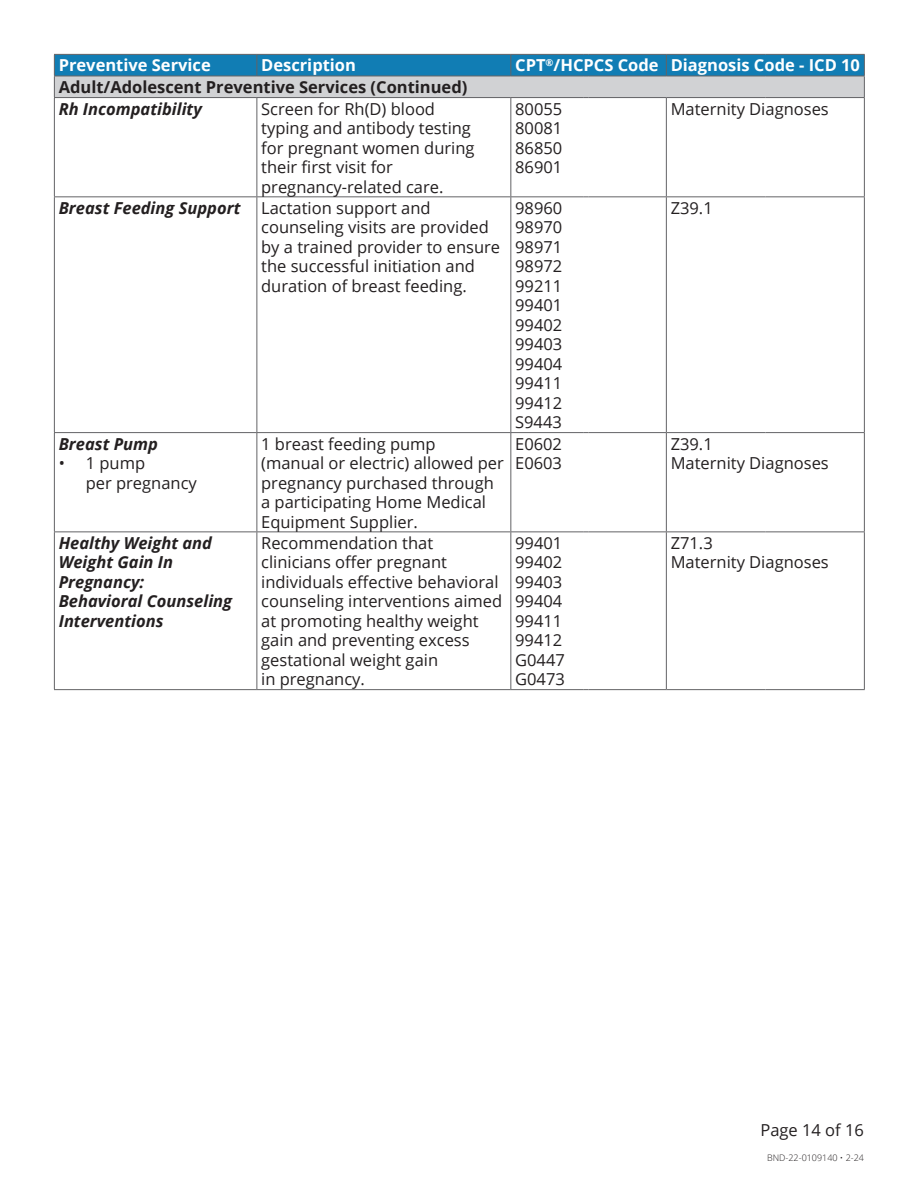
<style>
.page{position:relative;width:918px;height:1188px;background:#fff}
.page>*{position:absolute;margin:0;border:0;box-sizing:border-box;transform-origin:0 0}
.Body{font:16.5px/19.5px "Open Sans";color:#231f20}
.Preventive_Service_title{font:italic 700 16.5px/19.5px "Open Sans";color:#231f20}
.Table_Heading{font:700 16.5px "Open Sans";color:#fff}
.Table_Subhead{font:700 16.5px "Open Sans";color:#231f20}
.t1{font:300 9px "Open Sans";color:#231f20}
</style>
<div class="page">
<hr style="left:54px;top:689px;width:203px;height:1px;background:#636366">
<hr style="left:257px;top:689px;width:254px;height:1px;background:#636366">
<hr style="left:511px;top:689px;width:72px;height:1px;background:#636366">
<hr style="left:589px;top:689px;width:77px;height:1px;background:#636366">
<hr style="left:666px;top:689px;width:99px;height:1px;background:#636366">
<hr style="left:765px;top:689px;width:100px;height:1px;background:#636366">
<hr style="left:54px;top:98px;width:1px;height:98px;background:#636366">
<hr style="left:54px;top:197px;width:1px;height:235px;background:#636366">
<hr style="left:54px;top:433px;width:1px;height:98px;background:#636366">
<hr style="left:54px;top:532px;width:1px;height:157px;background:#636366">
<svg style="left:54px;top:54px;width:811px;height:44px;background:#70a3be"></svg>
<hr style="left:589px;top:97px;width:77px;height:1px;background:#636366">
<hr style="left:666px;top:97px;width:99px;height:1px;background:#636366">
<hr style="left:765px;top:97px;width:100px;height:1px;background:#636366">
<hr style="left:256px;top:98px;width:1px;height:98px;background:#636366">
<hr style="left:510px;top:98px;width:1px;height:98px;background:#636366">
<hr style="left:666px;top:98px;width:1px;height:98px;background:#636366">
<hr style="left:864px;top:98px;width:1px;height:98px;background:#636366">
<hr style="left:256px;top:197px;width:1px;height:235px;background:#636366">
<hr style="left:510px;top:197px;width:1px;height:235px;background:#636366">
<hr style="left:666px;top:197px;width:1px;height:235px;background:#636366">
<hr style="left:864px;top:197px;width:1px;height:235px;background:#636366">
<hr style="left:256px;top:433px;width:1px;height:98px;background:#636366">
<hr style="left:510px;top:433px;width:1px;height:98px;background:#636366">
<hr style="left:666px;top:433px;width:1px;height:98px;background:#636366">
<hr style="left:864px;top:433px;width:1px;height:98px;background:#636366">
<hr style="left:256px;top:532px;width:1px;height:157px;background:#636366">
<hr style="left:510px;top:532px;width:1px;height:157px;background:#636366">
<hr style="left:666px;top:532px;width:1px;height:157px;background:#636366">
<hr style="left:864px;top:532px;width:1px;height:157px;background:#636366">
<hr style="left:54px;top:196px;width:203px;height:1px;background:#636366">
<hr style="left:257px;top:196px;width:254px;height:1px;background:#636366">
<hr style="left:54px;top:432px;width:203px;height:1px;background:#636366">
<hr style="left:257px;top:432px;width:254px;height:1px;background:#636366">
<hr style="left:54px;top:531px;width:203px;height:1px;background:#636366">
<hr style="left:257px;top:531px;width:254px;height:1px;background:#636366">
<hr style="left:511px;top:196px;width:72px;height:1px;background:#636366">
<hr style="left:589px;top:196px;width:77px;height:1px;background:#636366">
<hr style="left:666px;top:196px;width:99px;height:1px;background:#636366">
<hr style="left:765px;top:196px;width:100px;height:1px;background:#636366">
<hr style="left:511px;top:432px;width:72px;height:1px;background:#636366">
<hr style="left:589px;top:432px;width:77px;height:1px;background:#636366">
<hr style="left:666px;top:432px;width:99px;height:1px;background:#636366">
<hr style="left:765px;top:432px;width:100px;height:1px;background:#636366">
<hr style="left:511px;top:531px;width:72px;height:1px;background:#636366">
<hr style="left:589px;top:531px;width:77px;height:1px;background:#636366">
<hr style="left:666px;top:531px;width:99px;height:1px;background:#636366">
<hr style="left:765px;top:531px;width:100px;height:1px;background:#636366">
<p class="Table_Heading" style="left:59px;top:54px;width:154px">Preventive Service</p>
<p class="Table_Heading" style="left:261px;top:54px;width:96px">Description</p>
<p class="Table_Heading" style="left:515px;top:54px;width:145px">CPT<sup>®</sup>/HCPCS Code</p>
<p class="Table_Heading" style="left:671px;top:54px;width:191px">Diagnosis Code - ICD 10</p>
<p class="Table_Subhead" style="left:59px;top:75px;width:410px">Adult/Adolescent Preventive Services (Continued)</p>
<p class="Preventive_Service_title" style="left:59px;top:98px;width:145px">Rh Incompatibility</p>
<p class="Body" style="left:261px;top:98px;width:215px">Screen for Rh(D) blood typing and antibody testing for pregnant women during their first visit for pregnancy-related care.</p>
<p class="Body" style="left:515px;top:98px;width:49px">80055</p>
<p class="Body" style="left:671px;top:98px;width:160px">Maternity Diagnoses</p>
<p class="Body" style="left:515px;top:118px;width:49px">80081</p>
<p class="Body" style="left:515px;top:137px;width:49px">86850</p>
<p class="Body" style="left:515px;top:157px;width:49px">86901</p>
<p class="Preventive_Service_title" style="left:59px;top:198px;width:183px">Breast Feeding Support</p>
<p class="Body" style="left:261px;top:198px;width:240px">Lactation support and counseling visits are provided by a trained provider to ensure the successful initiation and duration of breast feeding.</p>
<p class="Body" style="left:515px;top:198px;width:49px">98960</p>
<p class="Body" style="left:515px;top:217px;width:49px">98970</p>
<p class="Body" style="left:515px;top:237px;width:49px">98971</p>
<p class="Body" style="left:515px;top:256px;width:49px">98972</p>
<p class="Body" style="left:515px;top:276px;width:49px">99211</p>
<p class="Body" style="left:515px;top:295px;width:49px">99401</p>
<p class="Body" style="left:515px;top:315px;width:49px">99402</p>
<p class="Body" style="left:515px;top:334px;width:49px">99403</p>
<p class="Body" style="left:515px;top:354px;width:49px">99404</p>
<p class="Body" style="left:515px;top:373px;width:49px">99411</p>
<p class="Body" style="left:515px;top:393px;width:49px">99412</p>
<p class="Body" style="left:515px;top:412px;width:48px">S9443</p>
<p class="Preventive_Service_title" style="left:59px;top:433px;width:101px">Breast Pump</p>
<p class="Body" style="left:86px;top:453px;width:113px;text-indent:-27px">• 1 pump<br>per pregnancy</p>
<p class="Preventive_Service_title" style="left:59px;top:533px;width:155px">Healthy Weight and</p>
<p class="Preventive_Service_title" style="left:59px;top:552px;width:116px">Weight Gain In<br>Pregnancy:</p>
<p class="Preventive_Service_title" style="left:59px;top:591px;width:175px">Behavioral Counseling</p>
<p class="Preventive_Service_title" style="left:59px;top:611px;width:106px">Interventions</p>
<p class="Body" style="left:261px;top:433px;width:244px">1 breast feeding pump<br>(manual or electric) allowed per pregnancy purchased through a participating Home Medical<br>Equipment Supplier.</p>
<p class="Body" style="left:515px;top:433px;width:48px">E0602</p>
<p class="Body" style="left:515px;top:453px;width:48px">E0603</p>
<p class="Body" style="left:261px;top:533px;width:243px">Recommendation that clinicians offer pregnant individuals effective behavioral counseling interventions aimed at promoting healthy weight gain and preventing excess gestational weight gain<br>in pregnancy.</p>
<p class="Body" style="left:515px;top:533px;width:49px">99401</p>
<p class="Body" style="left:515px;top:552px;width:49px">99402</p>
<p class="Body" style="left:515px;top:572px;width:49px">99403</p>
<p class="Body" style="left:515px;top:591px;width:49px">99404</p>
<p class="Body" style="left:515px;top:611px;width:49px">99411</p>
<p class="Body" style="left:515px;top:630px;width:49px">99412</p>
<p class="Body" style="left:515px;top:650px;width:51px">G0447</p>
<p class="Body" style="left:515px;top:669px;width:51px">G0473</p>
<p class="Body" style="left:671px;top:198px;width:44px">Z39.1</p>
<p class="Body" style="left:671px;top:433px;width:44px">Z39.1</p>
<p class="Body" style="left:671px;top:453px;width:160px">Maternity Diagnoses</p>
<p class="Body" style="left:671px;top:533px;width:44px">Z71.3</p>
<p class="Body" style="left:671px;top:552px;width:160px">Maternity Diagnoses</p>
<p class="Body" style="left:760px;top:1120px;width:105px">Page 14 of 16</p>
<p class="t1" style="left:767px;top:1151px;width:98px">BND-22-0109140 • 2-24</p>
</div>
